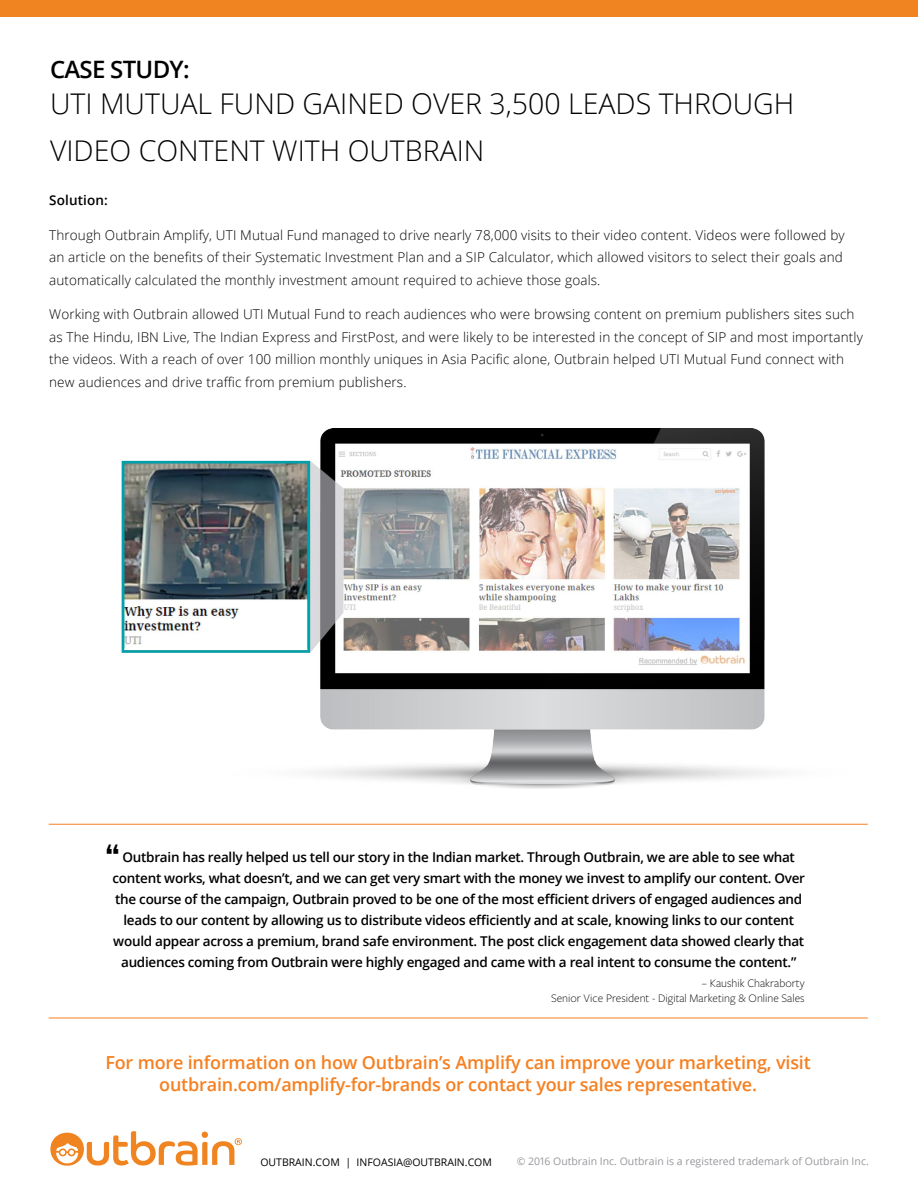
<style>
.page{position:relative;width:918px;height:1188px;background:#fff}
.page>*{position:absolute;margin:0;border:0;box-sizing:border-box;transform-origin:0 0}
.t1{font:700 45px "Bebas Neue";color:#000}
.t2{font:300 28.5px/46.8px "Open Sans";color:#000}
.t3{font:600 24px "Open Sans";letter-spacing:-.03em;color:#000}
.t4{font:600 18px/22.5px "Open Sans";letter-spacing:-.01em;color:#f58021;text-align:center}
.t5{font:300 13.5px/22.5px "Open Sans";letter-spacing:.01em;color:#000}
.t6{font:600 13.5px/21px "Open Sans";letter-spacing:-.02em;color:#000;text-align:center}
.t7{font:600 13.5px "Open Sans";letter-spacing:.01em;color:#000}
.t8{font:300 12px/15px "Freight Sans Pro";color:#000;text-align:right}
.t9{font:10.5px "Open Sans";color:#98989e}
.t10{font:10.5px "Open Sans";color:#000}
</style>
<div class="page">
<img style="left:121px;top:429px;width:649px;height:359px">
<div style="left:0;top:0;width:918px;height:17px;background:#f08421"></div>
<hr style="left:49px;top:824px;width:819px;height:1px;background:#f58021">
<hr style="left:49px;top:1018px;width:819px;height:1px;background:#f58021">
<svg style="left:50px;top:1131px;width:192px;height:35px"></svg>
<h3 class="t3" style="left:50px;top:53px;width:141px">CASE STUDY:</h3>
<h2 class="t2" style="left:50px;top:80px;width:746px">UTI MUTUAL FUND GAINED OVER 3,500 LEADS THROUGH<br>VIDEO CONTENT WITH OUTBRAIN</h2>
<p class="t7" style="left:49px;top:191px;width:60px">Solution:</p>
<p class="t5" style="left:49px;top:223px;width:797px">Through Outbrain Amplify, UTI Mutual Fund managed to drive nearly 78,000 visits to their video content. Videos were followed by an article on the benefits of their Systematic Investment Plan and a SIP Calculator, which allowed visitors to select their goals and automatically calculated the monthly investment amount required to achieve those goals.</p>
<p class="t5" style="left:49px;top:303px;width:815px">Working with Outbrain allowed UTI Mutual Fund to reach audiences who were browsing content on premium publishers sites such as The Hindu, IBN Live, The Indian Express and FirstPost, and were likely to be interested in the concept of SIP and most importantly the videos. With a reach of over 100 million monthly uniques in Asia Pacific alone, Outbrain helped UTI Mutual Fund connect with new audiences and drive traffic from premium publishers.</p>
<h1 class="t1" style="left:105px;top:836px;width:16px">“</h1>
<p class="t6" style="left:112px;top:846px;width:694px">Outbrain has really helped us tell our story in the Indian market. Through Outbrain, we are able to see what content works, what doesn’t, and we can get very smart with the money we invest to amplify our content. Over the course of the campaign, Outbrain proved to be one of the most efficient drivers of engaged audiences and leads to our content by allowing us to distribute videos efficiently and at scale, knowing links to our content would appear across a premium, brand safe environment. The post click engagement data showed clearly that audiences coming from Outbrain were highly engaged and came with a real intent to consume the content.”</p>
<p class="t8" style="left:551px;top:975px;width:255px">– Kaushik Chakraborty<br>Senior Vice President - Digital Marketing &amp; Online Sales</p>
<h3 class="t4" style="left:105px;top:1051px;width:707px">For more information on how Outbrain’s Amplify can improve your marketing, visit outbrain.com/amplify-for-brands or contact your sales representative.</h3>
<p class="t10" style="left:260px;top:1154px;width:233px">OUTBRAIN.COM | INFOASIA@OUTBRAIN.COM</p>
<p class="t9" style="left:517px;top:1154px;width:354px">© 2016 Outbrain Inc. Outbrain is a registered trademark of Outbrain Inc.</p>
</div>
